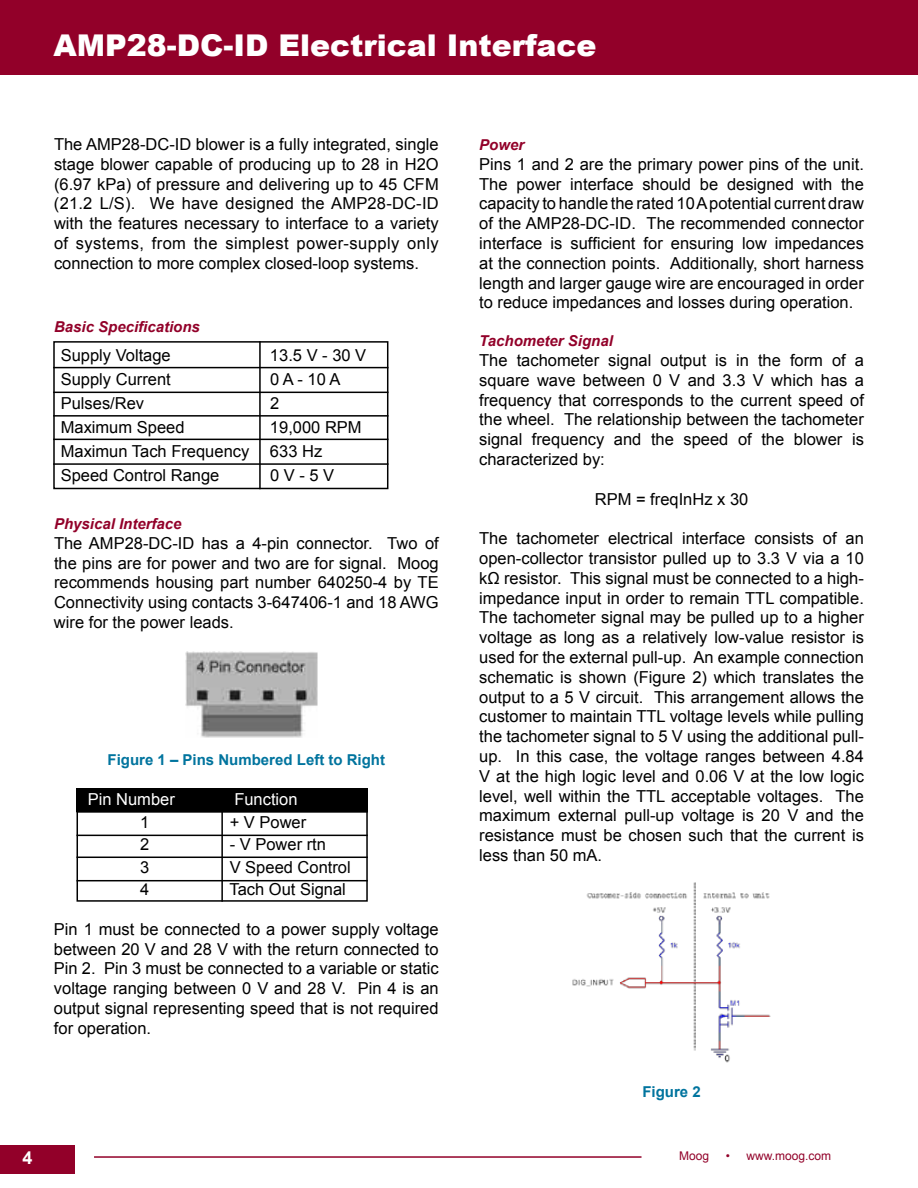
<style>
.page{position:relative;width:918px;height:1188px;background:#fff}
.page>*{position:absolute;margin:0;border:0;box-sizing:border-box;transform-origin:0 0}
.t1{font:900 30px "Arial";color:#fff}
.t2{font:700 18px "Arial";color:#fff}
.t3{font:16.5px/19.8px "Arial";color:#000;text-align:justify}
.t4{font:16.5px "Arial";color:#fff}
.t5{font:italic 700 15px "Arial";color:#920029}
.t6{font:700 15px "Arial";color:#00749e}
.t7{font:12px "Arial";color:#920029}
</style>
<div class="page">
<div style="left:0;top:0;width:918px;height:75px;background:#920029"></div>
<hr style="left:94px;top:1156px;width:548px;height:2px;background:#920029">
<div style="left:0;top:1145px;width:75px;height:29px;background:#920029"></div>
<div style="left:77px;top:789px;width:291px;height:23px;background:#000"></div>
<div style="left:53px;top:341px;width:335px;height:148px;border:2px solid #000"></div>
<hr style="left:259px;top:341px;width:2px;height:148px;background:#000">
<hr style="left:53px;top:463px;width:335px;height:2px;background:#000">
<hr style="left:53px;top:439px;width:335px;height:1px;background:#000">
<hr style="left:53px;top:415px;width:335px;height:2px;background:#000">
<hr style="left:53px;top:392px;width:335px;height:1px;background:#000">
<hr style="left:53px;top:367px;width:335px;height:1px;background:#000">
<img style="left:185px;top:652px;width:132px;height:85px">
<div style="left:77px;top:789px;width:291px;height:113px;border:2px solid #000"></div>
<hr style="left:77px;top:811px;width:291px;height:2px;background:#000">
<hr style="left:77px;top:835px;width:291px;height:1px;background:#000">
<hr style="left:77px;top:857px;width:291px;height:1px;background:#000">
<hr style="left:77px;top:880px;width:291px;height:1px;background:#000">
<hr style="left:221px;top:811px;width:2px;height:91px;background:#000">
<img style="left:572px;top:882px;width:199px;height:181px">
<h1 class="t1" style="left:53px;top:23px;width:545px">AMP28-DC-ID Electrical Interface</h1>
<p class="t3" style="left:54px;top:134px;width:386px">The AMP28-DC-ID blower is a fully integrated, single stage blower capable of producing up to 28 in H2O (6.97 kPa) of pressure and delivering up to 45 CFM (21.2 L/S). We have designed the AMP28-DC-ID with the features necessary to interface to a variety of systems, from the simplest power-supply only connection to more complex closed-loop systems.</p>
<p class="t5" style="left:54px;top:317px;width:147px">Basic Specifications</p>
<p class="t3" style="left:61px;top:345px;width:112px">Supply Voltage</p>
<p class="t3" style="left:270px;top:345px;width:98px">13.5 V - 30 V</p>
<p class="t3" style="left:61px;top:369px;width:112px">Supply Current</p>
<p class="t3" style="left:270px;top:369px;width:72px">0 A - 10 A</p>
<p class="t3" style="left:61px;top:393px;width:85px">Pulses/Rev</p>
<p class="t3" style="left:270px;top:393px;width:11px">2</p>
<p class="t3" style="left:61px;top:417px;width:125px">Maximum Speed</p>
<p class="t3" style="left:270px;top:417px;width:93px">19,000 RPM</p>
<p class="t3" style="left:61px;top:441px;width:190px">Maximun Tach Frequency</p>
<p class="t3" style="left:270px;top:441px;width:54px">633 Hz</p>
<p class="t3" style="left:61px;top:465px;width:160px">Speed Control Range</p>
<p class="t3" style="left:270px;top:465px;width:66px">0 V - 5 V</p>
<p class="t5" style="left:54px;top:514px;width:129px">Physical Interface</p>
<p class="t3" style="left:54px;top:533px;width:386px">The AMP28-DC-ID has a 4-pin connector. Two of the pins are for power and two are for signal. Moog recommends housing part number 640250-4 by TE Connectivity using contacts 3-647406-1 and 18 AWG wire for the power leads.</p>
<p class="t6" style="left:108px;top:749px;width:279px">Figure 1 – Pins Numbered Left to Right</p>
<p class="t4" style="left:88px;top:789px;width:89px">Pin Number</p>
<p class="t4" style="left:234px;top:789px;width:65px">Function</p>
<p class="t3" style="left:140px;top:812px;width:11px">1</p>
<p class="t3" style="left:230px;top:812px;width:78px">+ V Power</p>
<p class="t3" style="left:140px;top:835px;width:11px">2</p>
<p class="t3" style="left:230px;top:835px;width:98px">- V Power rtn</p>
<p class="t3" style="left:140px;top:857px;width:11px">3</p>
<p class="t3" style="left:230px;top:857px;width:123px">V Speed Control</p>
<p class="t3" style="left:140px;top:880px;width:11px">4</p>
<p class="t3" style="left:229px;top:880px;width:118px">Tach Out Signal</p>
<p class="t3" style="left:54px;top:919px;width:386px">Pin 1 must be connected to a power supply voltage between 20 V and 28 V with the return connected to Pin 2. Pin 3 must be connected to a variable or static voltage ranging between 0 V and 28 V. Pin 4 is an output signal representing speed that is not required for operation.</p>
<p class="t5" style="left:479px;top:135px;width:47px">Power</p>
<p class="t3" style="left:479px;top:154px;width:386px">Pins 1 and 2 are the primary power pins of the unit.<br>The power interface should be designed with the capacity to handle the rated 10 A potential current draw of the AMP28-DC-ID. The recommended connector interface is sufficient for ensuring low impedances at the connection points. Additionally, short harness length and larger gauge wire are encouraged in order to reduce impedances and losses during operation.</p>
<p class="t5" style="left:479px;top:331px;width:135px">Tachometer Signal</p>
<p class="t3" style="left:479px;top:350px;width:386px">The tachometer signal output is in the form of a square wave between 0 V and 3.3 V which has a frequency that corresponds to the current speed of the wheel. The relationship between the tachometer signal frequency and the speed of the blower is characterized by:</p>
<p class="t3" style="left:595px;top:489px;width:155px">RPM = freqInHz x 30</p>
<p class="t3" style="left:479px;top:529px;width:386px">The tachometer electrical interface consists of an open-collector transistor pulled up to 3.3 V via a 10 kΩ resistor. This signal must be connected to a high&shy;impedance input in order to remain TTL compatible.<br>The tachometer signal may be pulled up to a higher voltage as long as a relatively low-value resistor is used for the external pull-up. An example connection schematic is shown (Figure 2) which translates the output to a 5 V circuit. This arrangement allows the customer to maintain TTL voltage levels while pulling the tachometer signal to 5 V using the additional pull&shy;up. In this case, the voltage ranges between 4.84<br>V at the high logic level and 0.06 V at the low logic level, well within the TTL acceptable voltages. The maximum external pull-up voltage is 20 V and the resistance must be chosen such that the current is less than 50 mA.</p>
<p class="t6" style="left:642px;top:1082px;width:60px">Figure 2</p>
<p class="t2" style="left:23px;top:1146px;width:12px">4</p>
<p class="t2" style="left:23px;top:1146px;width:12px">2</p>
<p class="t7" style="left:679px;top:1148px;width:32px">Moog</p>
<p class="t7" style="left:726px;top:1148px;width:107px">• www.moog.com</p>
</div>
